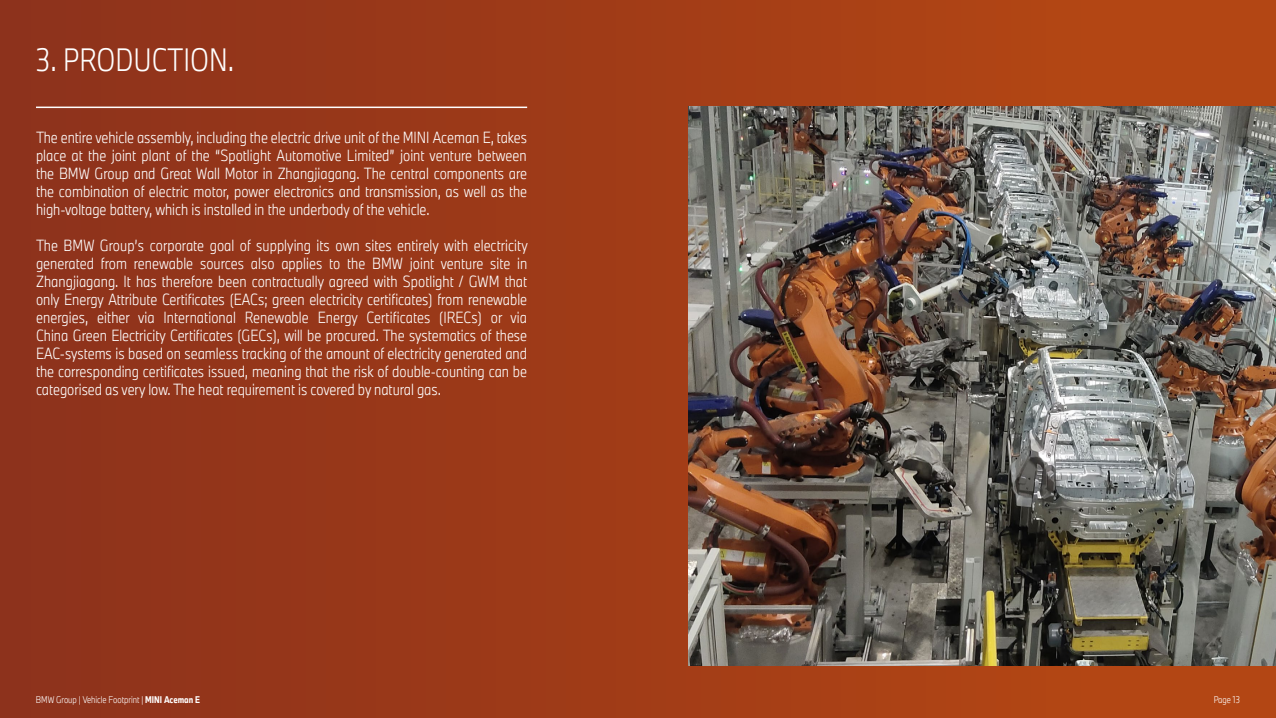
<style>
.page{position:relative;width:1276px;height:718px;background:#fff}
.page>*{position:absolute;margin:0;border:0;box-sizing:border-box;transform-origin:0 0}
.t1{font:300 30px "BMW Group TN Condensed Pro";color:#fff}
.t2{font:300 15px/18px "BMW Group TN Condensed Pro";color:#fff;text-align:justify}
.t3{font:300 9px "BMW Group TN Condensed Pro";color:#fff}
.s1{font-weight:700}
</style>
<div class="page">
<div style="left:0;top:0;width:1276px;height:718px;background:linear-gradient(to right,#8c311c,#b74813)"></div>
<hr style="left:36px;top:106px;width:491px;height:2px;background:#fff">
<img style="left:688px;top:106px;width:588px;height:559px">
<h1 class="t1" style="left:36px;top:38px;width:200px">3. PRODUCTION.</h1>
<p class="t2" style="left:36px;top:127px;width:493px">The entire vehicle assembly, including the electric drive unit of the MINI Aceman E, takes place at the joint plant of the “Spotlight Automotive Limited” joint venture between the BMW Group and Great Wall Motor in Zhangjiagang. The central components are the combination of electric motor, power electronics and transmission, as well as the high-voltage battery, which is installed in the underbody of the vehicle.</p>
<p class="t2" style="left:36px;top:235px;width:493px">The BMW Group’s corporate goal of supplying its own sites entirely with electricity generated from renewable sources also applies to the BMW joint venture site in Zhangjiagang. It has therefore been contractually agreed with Spotlight / GWM that only Energy Attribute Certificates (EACs; green electricity certificates) from renewable energies, either via International Renewable Energy Certificates (IRECs) or via China Green Electricity Certificates (GECs), will be procured. The systematics of these EAC-systems is based on seamless tracking of the amount of electricity generated and the corresponding certificates issued, meaning that the risk of double-counting can be categorised as very low. The heat requirement is covered by natural gas.</p>
<p class="t3" style="left:36px;top:693px;width:166px">BMW Group | Vehicle Footprint | <span class="s1">MINI Aceman E</span></p>
<p class="t3" style="left:1213px;top:693px;width:28px">Page 13</p>
</div>
